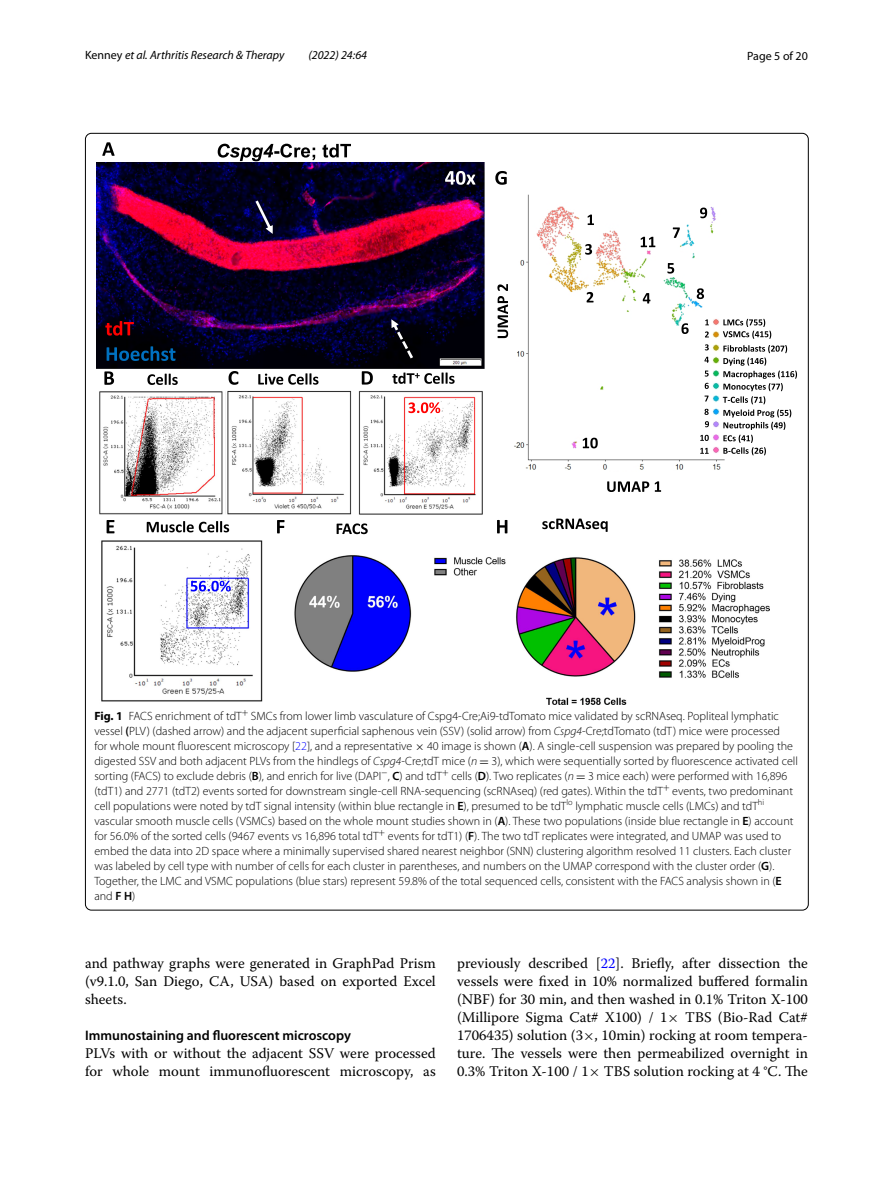
<style>
.page{position:relative;width:893px;height:1187px;background:#fff}
.page>*{position:absolute;margin:0;border:0;box-sizing:border-box;transform-origin:0 0}
.t1{font:14.7px/18px "Warnock Pro";color:#000;text-align:justify}
.t2{font:600 13.8px "Myriad Pro";color:#000}
.t3{font:300 12px/15px "Myriad Pro";color:#000}
.t4{font:italic 12px "Myriad Pro";color:#000}
.t5{font:12px "Myriad Pro";color:#000}
.s1{font-style:normal}
.s2{font-weight:700}
.s3{font-weight:600}
.s4{font-style:italic}
.s5{color:#00f}
.s6{font-family:"MTSY";font-weight:400}
.s7{font-family:"MTSY"}
</style>
<div class="page">
<img style="left:97px;top:163px;width:672px;height:541px">
<svg style="left:105px;top:321px;width:29px;height:14px"></svg>
<svg style="left:107px;top:346px;width:68px;height:15px"></svg>
<svg style="left:391px;top:319px;width:22px;height:39px"></svg>
<svg style="left:255px;top:200px;width:18px;height:34px"></svg>
<svg style="left:445px;top:171px;width:30px;height:14px"></svg>
<svg style="left:102px;top:142px;width:13px;height:14px"></svg>
<svg style="left:104px;top:371px;width:10px;height:14px"></svg>
<svg style="left:495px;top:171px;width:12px;height:14px"></svg>
<svg style="left:497px;top:520px;width:10px;height:13px"></svg>
<svg style="left:218px;top:144px;width:133px;height:17px"></svg>
<div style="left:586px;top:472px;width:96px;height:28px;background:#fff"></div>
<svg style="left:607px;top:481px;width:54px;height:11px"></svg>
<div style="left:488px;top:263px;width:29px;height:96px;background:#fff"></div>
<svg style="left:497px;top:284px;width:11px;height:54px"></svg>
<svg style="left:147px;top:373px;width:31px;height:12px"></svg>
<svg style="left:229px;top:371px;width:144px;height:14px"></svg>
<svg style="left:392px;top:372px;width:63px;height:12px"></svg>
<svg style="left:107px;top:520px;width:178px;height:13px"></svg>
<svg style="left:337px;top:523px;width:31px;height:11px"></svg>
<svg style="left:542px;top:518px;width:66px;height:14px"></svg>
<svg style="left:700px;top:319px;width:97px;height:136px"></svg>
<svg style="left:588px;top:214px;width:6px;height:11px"></svg>
<svg style="left:587px;top:292px;width:6px;height:10px"></svg>
<svg style="left:585px;top:244px;width:7px;height:11px"></svg>
<svg style="left:643px;top:293px;width:7px;height:10px"></svg>
<svg style="left:667px;top:263px;width:7px;height:10px"></svg>
<svg style="left:681px;top:323px;width:8px;height:11px"></svg>
<svg style="left:673px;top:227px;width:7px;height:11px"></svg>
<svg style="left:697px;top:288px;width:7px;height:11px"></svg>
<svg style="left:700px;top:207px;width:7px;height:11px"></svg>
<svg style="left:583px;top:437px;width:15px;height:11px"></svg>
<svg style="left:641px;top:237px;width:14px;height:10px"></svg>
<svg style="left:408px;top:402px;width:32px;height:11px"></svg>
<svg style="left:191px;top:580px;width:40px;height:11px"></svg>
<p class="t4" style="left:85px;top:48px;width:201px"><span class="s1">Kenney</span> et al. Arthritis Research &amp; Therapy</p>
<p class="t4" style="left:308px;top:48px;width:60px">(2022) 24:64</p>
<p class="t5" style="left:747px;top:48px;width:62px">Page 5 of 20</p>
<p class="t3" style="left:94px;top:708px;width:705px"><span class="s2">Fig. 1</span> FACS enrichment of tdT<sup>+</sup> SMCs from lower limb vasculature of Cspg4-Cre;Ai9-tdTomato mice validated by scRNAseq. Popliteal lymphatic vessel <span class="s3">(</span>PLV) (dashed arrow) and the adjacent superficial saphenous vein (SSV) (solid arrow) from <span class="s4">Cspg4</span>-Cre;tdTomato (tdT) mice were processed<br>for whole mount fluorescent microscopy [<span class="s5">22</span>], and a representative <span class="s6">×</span> 40 image is shown (<span class="s3">A</span>). A single-cell suspension was prepared by pooling the digested SSV and both adjacent PLVs from the hindlegs of <span class="s4">Cspg4</span>-Cre;tdT mice (<span class="s4">n</span> <span class="s6">=</span> 3), which were sequentially sorted by fluorescence activated cell sorting (FACS) to exclude debris (<span class="s3">B</span>), and enrich for live (DAPI<sup>−</sup>, <span class="s3">C</span>) and tdT<sup>+</sup> cells (<span class="s3">D</span>). Two replicates (<span class="s4">n</span> <span class="s6">=</span> 3 mice each) were performed with 16,896 (tdT1) and 2771 (tdT2) events sorted for downstream single-cell RNA-sequencing (scRNAseq) (red gates). Within the tdT<sup>+</sup> events, two predominant cell populations were noted by tdT signal intensity (within blue rectangle in <span class="s3">E</span>), presumed to be tdT<sup>lo</sup> lymphatic muscle cells (LMCs) and tdT<sup>hi </sup>vascular smooth muscle cells (VSMCs) based on the whole mount studies shown in (<span class="s3">A</span>). These two populations (inside blue rectangle in <span class="s3">E</span>) account for 56.0% of the sorted cells (9467 events vs 16,896 total tdT<sup>+</sup> events for tdT1) (<span class="s3">F</span>). The two tdT replicates were integrated, and UMAP was used to embed the data into 2D space where a minimally supervised shared nearest neighbor (SNN) clustering algorithm resolved 11 clusters. Each cluster was labeled by cell type with number of cells for each cluster in parentheses, and numbers on the UMAP correspond with the cluster order (<span class="s3">G</span>).<br>Together, the LMC and VSMC populations (blue stars) represent 59.8% of the total sequenced cells, consistent with the FACS analysis shown in (<span class="s3">E </span>and <span class="s3">F H</span>)</p>
<p class="t1" style="left:85px;top:953px;width:352px">and pathway graphs were generated in GraphPad Prism (v9.1.0, San Diego, CA, USA) based on exported Excel sheets.</p>
<p class="t2" style="left:85px;top:1026px;width:267px">Immunostaining and fluorescent microscopy</p>
<p class="t1" style="left:85px;top:1043px;width:352px">PLVs with or without the adjacent SSV were processed for whole mount immunofluorescent microscopy, as</p>
<p class="t1" style="left:457px;top:953px;width:352px">previously described [<span class="s5">22</span>]. Briefly, after dissection the vessels were fixed in 10% normalized buffered formalin (NBF) for 30 min, and then washed in 0.1% Triton X-100 (Millipore Sigma Cat# X100) / 1<span class="s7">×</span> TBS (Bio-Rad Cat# 1706435) solution (3<span class="s7">×</span>, 10min) rocking at room tempera&shy;ture. The vessels were then permeabilized overnight in 0.3% Triton X-100 / 1<span class="s7">×</span> TBS solution rocking at 4 °C. The</p>
</div>
